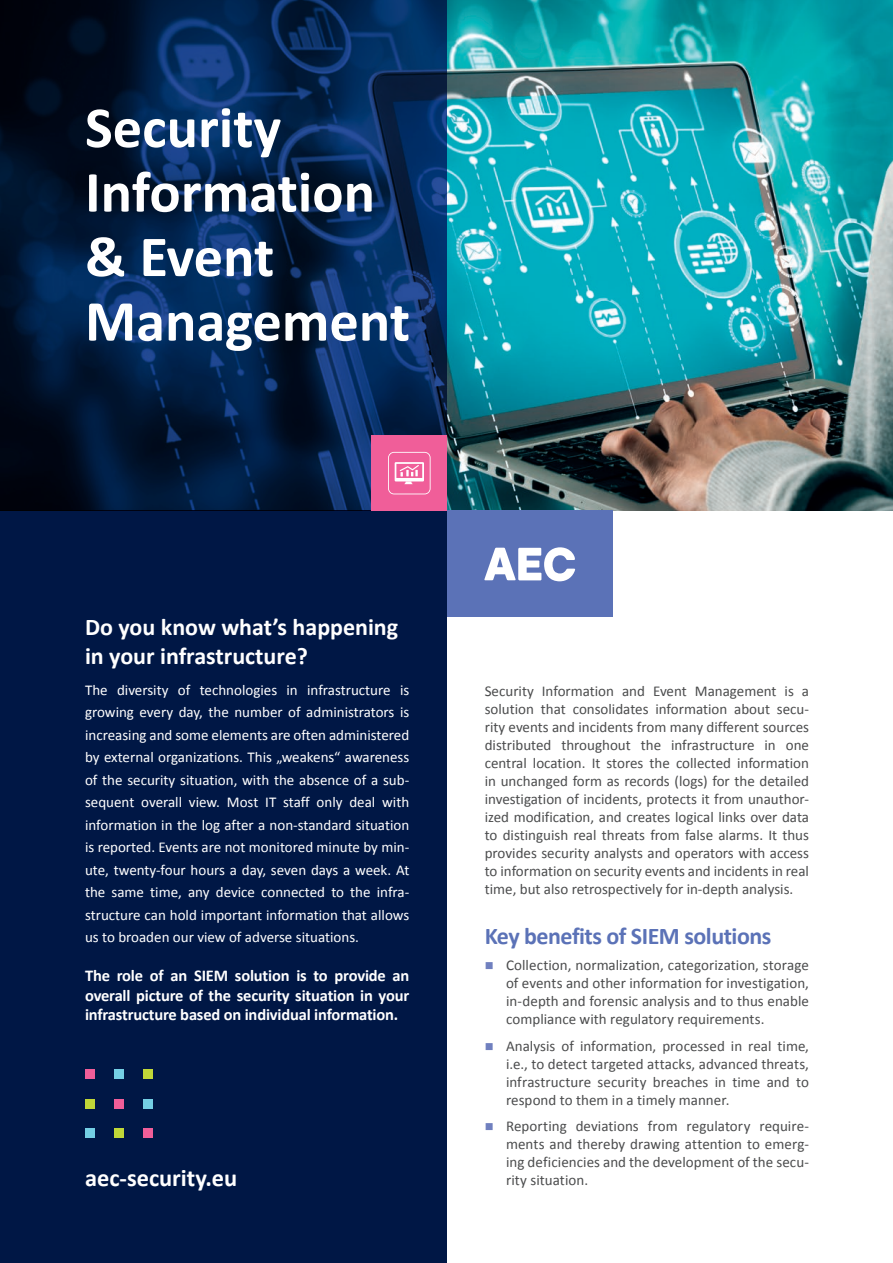
<style>
.page{position:relative;width:893px;height:1263px;background:#fff}
.page>*{position:absolute;margin:0;border:0;box-sizing:border-box;transform-origin:0 0}
.t1{font:700 58.5px/64.5px "Calibri";color:#fff}
.t2{font:700 24.45px "Calibri";color:#fff}
.nadpis{font:700 24px/28.8px "Calibri";color:#fff}
.nadpis-2{font:700 24px "Calibri";letter-spacing:-.02em;color:#5b72b7}
.t3{font:700 16.5px/19.5px "Calibri";letter-spacing:-.01em;color:#fff;text-align:justify}
.t4{font:15px/18px "Calibri";color:#4b4c4d;text-align:justify}
.t5{font:15px/22.5px "Calibri";color:#fff;text-align:justify}
</style>
<div class="page">
<img style="left:447px;top:0;width:446px;height:511px">
<svg style="left:0;top:0;width:447px;height:511px;background:#042148"></svg>
<div style="left:0;top:511px;width:447px;height:752px;background:#001745"></div>
<div style="left:447px;top:511px;width:166px;height:106px;background:#5b72b7"></div>
<svg style="left:484px;top:547px;width:91px;height:34px"></svg>
<div style="left:85px;top:1069px;width:10px;height:10px;background:#f05e99"></div>
<div style="left:85px;top:1099px;width:10px;height:9px;background:#c0d738"></div>
<div style="left:85px;top:1128px;width:10px;height:10px;background:#74cfe4"></div>
<div style="left:114px;top:1069px;width:10px;height:10px;background:#74cfe4"></div>
<div style="left:114px;top:1099px;width:10px;height:9px;background:#f05e99"></div>
<div style="left:114px;top:1128px;width:10px;height:10px;background:#c0d738"></div>
<div style="left:143px;top:1069px;width:10px;height:10px;background:#c0d738"></div>
<div style="left:143px;top:1099px;width:10px;height:9px;background:#74cfe4"></div>
<div style="left:143px;top:1128px;width:10px;height:10px;background:#f05e99"></div>
<div style="left:372px;top:436px;width:75px;height:75px;background:#f05e99"></div>
<svg style="left:388px;top:452px;width:43px;height:42px"></svg>
<p class="t1" style="left:85px;top:95px;width:327px">Security<br>Information &amp; Event<br>Management</p>
<p class="nadpis" style="left:85px;top:613px;width:315px">Do you know what’s happening in your infrastructure?</p>
<p class="t5" style="left:85px;top:679px;width:326px">The diversity of technologies in infrastructure is growing every day, the number of administrators is increasing and some elements are often administered by external organizations. This „weakens“ awareness of the security situation, with the absence of a sub&shy;sequent overall view. Most IT staff only deal with information in the log after a non-standard situation is reported. Events are not monitored minute by min&shy;ute, twenty-four hours a day, seven days a week. At the same time, any device connected to the infra&shy;structure can hold important information that allows us to broaden our view of adverse situations.</p>
<p class="t3" style="left:85px;top:966px;width:326px">The role of an SIEM solution is to provide an overall picture of the security situation in your infrastructure based on individual information.</p>
<p class="t2" style="left:85px;top:1163px;width:154px">aec-security.eu</p>
<p class="t4" style="left:485px;top:682px;width:326px">Security Information and Event Management is a solution that consolidates information about secu&shy;rity events and incidents from many different sources distributed throughout the infrastructure in one central location. It stores the collected information in unchanged form as records (logs) for the detailed investigation of incidents, protects it from unauthor&shy;ized modification, and creates logical links over data to distinguish real threats from false alarms. It thus provides security analysts and operators with access to information on security events and incidents in real time, but also retrospectively for in-depth analysis.</p>
<p class="nadpis-2" style="left:485px;top:920px;width:288px">Key benefits of SIEM solutions</p>
<p class="t4" style="left:506px;top:956px;width:304px">Collection, normalization, categorization, storage of events and other information for investigation, in-depth and forensic analysis and to thus enable compliance with regulatory requirements.</p>
<p class="t4" style="left:506px;top:1037px;width:305px">Analysis of information, processed in real time, i.e., to detect targeted attacks, advanced threats, infrastructure security breaches in time and to respond to them in a timely manner.</p>
<p class="t4" style="left:506px;top:1117px;width:304px">Reporting deviations from regulatory require&shy;ments and thereby drawing attention to emerg&shy;ing deficiencies and the development of the secu&shy;rity situation.</p>
</div>
